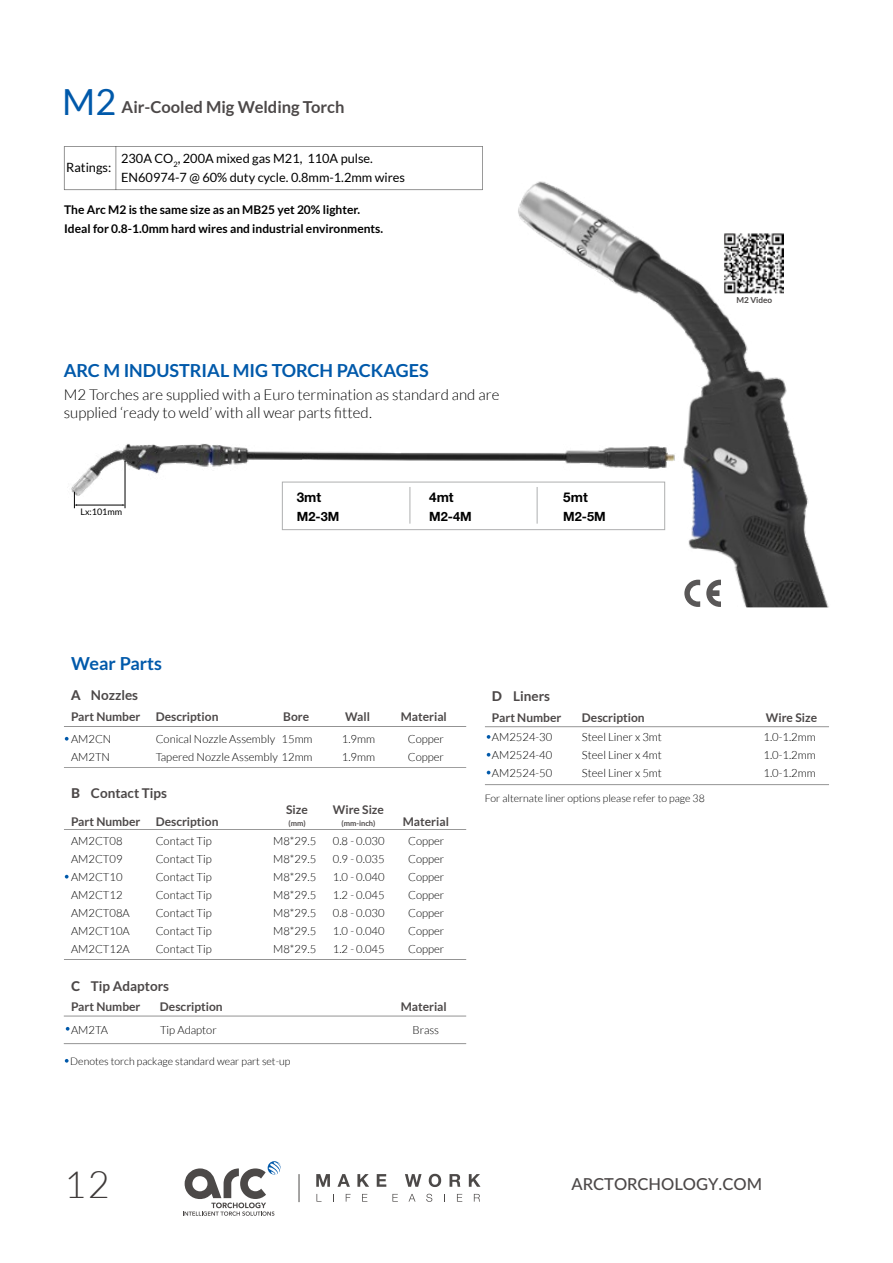
<style>
.page{position:relative;width:893px;height:1263px;background:#fff}
.page>*{position:absolute;margin:0;border:0;box-sizing:border-box;transform-origin:0 0}
.t1{font:300 37.5px "Lato";color:#3e3a39}
.t2{font:700 18px "Lato";color:#0059aa}
.t3{font:700 16.5px "Lato";color:#4c4848}
.t4{font:500 16.5px "Lato";color:#4c4848}
.t5{font:300 15px/18px "Lato";color:#000}
.t6{font:700 13.5px "Lato";color:#4c4848}
.t7{font:700 13.5px "Helvetica Neue LT Pro";color:#000}
.t8{font:12.75px/18.6px "Lato";color:#000}
.t9{font:700 12.75px "Helvetica Neue LT Pro";color:#000}
.t10{font:700 12px "Lato";color:#4c4848}
.t11{font:700 12px/18.6px "Lato";color:#000}
.t12{font:300 11.25px/18px "Lato";color:#000;text-align:justify}
.t13{font:300 10.5px "Lato";color:#000}
.t14{font:9px "Lato";color:#000}
.t15{font:700 8.25px "Lato";color:#4c4948}
.t16{font:700 7.5px "Lato";color:#4c4848}
.s1{font-weight:400;font-size:36px;color:#0059aa}
.s2{font-family:"Adobe Song Std"}
.s3{font-weight:800}
</style>
<div class="page">
<svg style="left:299px;top:1174px;width:1px;height:28px"></svg>
<svg style="left:183px;top:1161px;width:98px;height:55px"></svg>
<svg style="left:316px;top:1174px;width:14px;height:13px"></svg>
<svg style="left:337px;top:1174px;width:13px;height:13px"></svg>
<svg style="left:357px;top:1174px;width:12px;height:13px"></svg>
<svg style="left:377px;top:1174px;width:9px;height:13px"></svg>
<svg style="left:405px;top:1174px;width:17px;height:13px"></svg>
<svg style="left:429px;top:1174px;width:12px;height:13px"></svg>
<svg style="left:450px;top:1174px;width:10px;height:13px"></svg>
<svg style="left:469px;top:1174px;width:11px;height:13px"></svg>
<svg style="left:316px;top:1194px;width:2px;height:7px"></svg>
<svg style="left:346px;top:1194px;width:5px;height:7px"></svg>
<svg style="left:362px;top:1194px;width:5px;height:7px"></svg>
<svg style="left:392px;top:1194px;width:6px;height:7px"></svg>
<svg style="left:409px;top:1194px;width:6px;height:7px"></svg>
<svg style="left:426px;top:1194px;width:6px;height:8px"></svg>
<svg style="left:457px;top:1194px;width:5px;height:7px"></svg>
<svg style="left:474px;top:1194px;width:6px;height:7px"></svg>
<hr style="left:64px;top:146px;width:419px;height:1px;background:#000">
<hr style="left:64px;top:189px;width:419px;height:1px;background:#000">
<hr style="left:116px;top:146px;width:1px;height:44px;background:#000">
<hr style="left:64px;top:146px;width:1px;height:44px;background:#000">
<hr style="left:482px;top:146px;width:1px;height:44px;background:#000">
<img style="left:71px;top:444px;width:413px;height:80px">
<div style="left:282px;top:482px;width:383px;height:48px;border:1px solid #aeafb0"></div>
<hr style="left:410px;top:487px;width:1px;height:37px;background:#aeafb0">
<img style="left:484px;top:181px;width:345px;height:426px">
<svg style="left:684px;top:579px;width:37px;height:28px"></svg>
<img style="left:723px;top:233px;width:61px;height:60px">
<hr style="left:125px;top:461px;width:1px;height:47px;background:#000">
<hr style="left:76px;top:505px;width:47px;height:1px;background:#000">
<svg style="left:74px;top:492px;width:3px;height:16px"></svg>
<hr style="left:64px;top:767px;width:402px;height:1px;background:#000">
<hr style="left:64px;top:726px;width:402px;height:1px;background:#000">
<hr style="left:64px;top:1016px;width:402px;height:1px;background:#000">
<hr style="left:64px;top:1043px;width:402px;height:1px;background:#000">
<hr style="left:485px;top:784px;width:344px;height:1px;background:#000">
<hr style="left:485px;top:726px;width:344px;height:1px;background:#000">
<hr style="left:64px;top:829px;width:402px;height:1px;background:#000">
<hr style="left:64px;top:959px;width:402px;height:1px;background:#000">
<svg style="left:65px;top:737px;width:4px;height:4px"></svg>
<svg style="left:65px;top:875px;width:4px;height:3px"></svg>
<svg style="left:65px;top:1059px;width:4px;height:4px"></svg>
<svg style="left:66px;top:1027px;width:4px;height:4px"></svg>
<svg style="left:487px;top:735px;width:3px;height:4px"></svg>
<svg style="left:487px;top:753px;width:3px;height:4px"></svg>
<h3 class="t3" style="left:62px;top:98px;width:284px"><span class="s1">M2</span> Air-Cooled Mig Welding Torch</h3>
<p class="t8" style="left:121px;top:149px;width:285px">230A CO<sub>2</sub>, 200A mixed gas M21, 110A pulse.<br>EN60974-7 @ 60% duty cycle. 0.8mm-1.2mm wires</p>
<p class="t8" style="left:66px;top:158px;width:47px">Ratings:</p>
<p class="t11" style="left:64px;top:201px;width:320px">The Arc M2 is the same size as an MB25 yet 20% lighter.<br>Ideal for 0.8-1.0mm hard wires and industrial environments.</p>
<p class="t15" style="left:736px;top:295px;width:37px">M2 Video</p>
<h2 class="t2" style="left:64px;top:360px;width:366px">ARC M INDUSTRIAL MIG TORCH PACKAGES</h2>
<h3 class="t5" style="left:64px;top:385px;width:437px">M2 Torches are supplied with a Euro termination as standard and are supplied ‘ready to weld’ with all wear parts fitted<span class="s2">.</span></h3>
<p class="t7" style="left:297px;top:489px;width:26px">3mt</p>
<p class="t7" style="left:429px;top:489px;width:26px">4mt</p>
<p class="t7" style="left:563px;top:489px;width:26px">5mt</p>
<p class="t14" style="left:80px;top:507px;width:43px">Lx:101mm</p>
<p class="t9" style="left:297px;top:509px;width:44px">M2-3M</p>
<p class="t9" style="left:429px;top:509px;width:44px">M2-4M</p>
<p class="t9" style="left:563px;top:509px;width:44px">M2-5M</p>
<h2 class="t2" style="left:71px;top:653px;width:93px">Wear Parts</h2>
<p class="t6" style="left:71px;top:688px;width:69px"><span class="s3">A</span> Nozzles</p>
<p class="t10" style="left:71px;top:709px;width:71px">Part Number</p>
<p class="t10" style="left:156px;top:709px;width:64px">Description</p>
<p class="t10" style="left:283px;top:709px;width:27px">Bore</p>
<p class="t10" style="left:345px;top:709px;width:26px">Wall</p>
<p class="t10" style="left:401px;top:709px;width:48px">Material</p>
<p class="t12" style="left:408px;top:730px;width:38px">Copper<br>Copper</p>
<p class="t12" style="left:71px;top:730px;width:42px">AM2CN<br>AM2TN</p>
<p class="t12" style="left:156px;top:730px;width:158px">Conical Nozzle Assembly<br>Tapered Nozzle Assembly 12mm</p>
<p class="t12" style="left:282px;top:730px;width:32px">15mm</p>
<p class="t12" style="left:342px;top:730px;width:35px">1.9mm<br>1.9mm</p>
<p class="t6" style="left:71px;top:786px;width:98px"><span class="s3">B</span> Contact Tips</p>
<p class="t10" style="left:286px;top:803px;width:23px">Size</p>
<p class="t10" style="left:333px;top:803px;width:53px">Wire Size</p>
<p class="t16" style="left:341px;top:819px;width:35px">(mm-inch)</p>
<p class="t10" style="left:71px;top:814px;width:71px">Part Number</p>
<p class="t10" style="left:156px;top:814px;width:64px">Description</p>
<p class="t16" style="left:289px;top:819px;width:19px">(mm)</p>
<p class="t10" style="left:403px;top:814px;width:48px">Material</p>
<p class="t12" style="left:71px;top:832px;width:60px;text-align:left">AM2CT08<br>AM2CT09<br>AM2CT10<br>AM2CT12<br>AM2CT08A<br>AM2CT10A<br>AM2CT12A</p>
<p class="t12" style="left:156px;top:832px;width:58px">Contact Tip Contact Tip Contact Tip Contact Tip Contact Tip Contact Tip Contact Tip</p>
<p class="t12" style="left:408px;top:832px;width:38px">Copper Copper Copper Copper Copper Copper Copper</p>
<p class="t12" style="left:273px;top:832px;width:45px">M8*29.5<br>M8*29.5<br>M8*29.5<br>M8*29.5<br>M8*29.5<br>M8*29.5<br>M8*29.5</p>
<p class="t12" style="left:333px;top:832px;width:53px">0.8 - 0.030<br>0.9 - 0.035<br>1.0 - 0.040<br>1.2 - 0.045<br>0.8 - 0.030<br>1.0 - 0.040<br>1.2 - 0.045</p>
<p class="t6" style="left:71px;top:978px;width:100px"><span class="s3">C</span> Tip Adaptors</p>
<p class="t10" style="left:71px;top:1000px;width:71px">Part Number</p>
<p class="t10" style="left:160px;top:1000px;width:64px">Description</p>
<p class="t10" style="left:401px;top:1000px;width:48px">Material</p>
<p class="t12" style="left:160px;top:1021px;width:58px">Tip Adaptor</p>
<p class="t12" style="left:413px;top:1021px;width:28px">Brass</p>
<p class="t12" style="left:71px;top:1021px;width:39px">AM2TA</p>
<p class="t13" style="left:70px;top:1055px;width:222px">Denotes torch package standard wear part set-up</p>
<p class="t6" style="left:492px;top:688px;width:60px"><span class="s3">D</span> Liners</p>
<p class="t10" style="left:492px;top:710px;width:71px">Part Number</p>
<p class="t10" style="left:582px;top:710px;width:64px">Description</p>
<p class="t12" style="left:582px;top:728px;width:81px">Steel Liner x 3mt Steel Liner x 4mt Steel Liner x 5mt</p>
<p class="t12" style="left:492px;top:728px;width:62px">AM2524-30<br>AM2524-40<br>AM2524-50</p>
<p class="t13" style="left:485px;top:793px;width:221px">For alternate liner options please refer to page 38</p>
<p class="t10" style="left:766px;top:710px;width:53px">Wire Size</p>
<p class="t12" style="left:763px;top:728px;width:54px">1.0-1.2mm 1.0-1.2mm 1.0-1.2mm</p>
<h1 class="t1" style="left:64px;top:1165px;width:47px">12</h1>
<h3 class="t4" style="left:572px;top:1172px;width:192px">ARCTORCHOLOGY.COM</h3>
</div>
